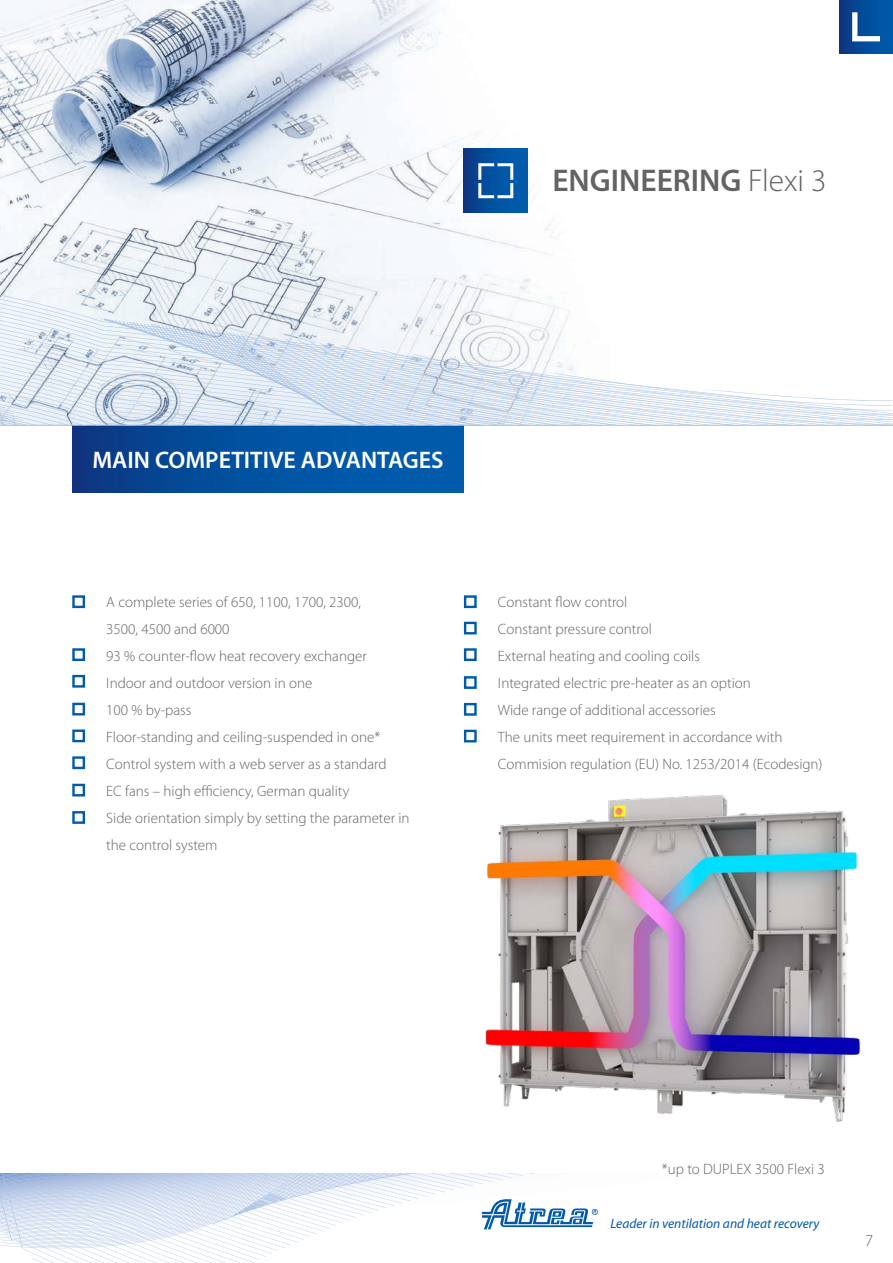
<style>
.page{position:relative;width:893px;height:1263px;background:#fff}
.page>*{position:absolute;margin:0;border:0;box-sizing:border-box;transform-origin:0 0}
.t1{font:600 31.5px "Myriad Pro";color:#636366}
.t2{font:600 24px "Myriad Pro";color:#fff}
.t3{font:300 16.5px "Myriad Pro";color:#636366}
.t4{font:300 15px/27px "Myriad Pro";color:#636366}
.t5{font:italic 13.5px "Myriad Pro";color:#015aaa}
.s1{font-weight:300}
</style>
<div class="page">
<img style="left:0;top:0;width:551px;height:228px">
<img style="left:486px;top:795px;width:375px;height:327px">
<svg style="left:0;top:1174px;width:598px;height:89px"></svg>
<div style="left:72px;top:425px;width:392px;height:68px;background:linear-gradient(to right,#093c88,#0062b3)"></div>
<div style="left:464px;top:149px;width:64px;height:64px;background:linear-gradient(to right,#093d89,#0061b2)"></div>
<svg style="left:478px;top:163px;width:35px;height:35px"></svg>
<div style="left:839px;top:0;width:54px;height:54px;background:linear-gradient(to right,#0c3882,#005dad)"></div>
<svg style="left:852px;top:12px;width:28px;height:29px"></svg>
<div style="left:72px;top:595px;width:13px;height:13px;border:2px solid #015aaa"></div>
<div style="left:72px;top:675px;width:13px;height:13px;border:2px solid #015aaa"></div>
<div style="left:72px;top:703px;width:13px;height:12px;border:2px solid #015aaa"></div>
<div style="left:72px;top:729px;width:13px;height:13px;border:2px solid #015aaa"></div>
<div style="left:72px;top:756px;width:13px;height:13px;border:2px solid #015aaa"></div>
<div style="left:72px;top:784px;width:13px;height:12px;border:2px solid #015aaa"></div>
<div style="left:72px;top:811px;width:13px;height:13px;border:2px solid #015aaa"></div>
<div style="left:72px;top:648px;width:13px;height:13px;border:2px solid #015aaa"></div>
<div style="left:464px;top:595px;width:13px;height:13px;border:2px solid #015aaa"></div>
<div style="left:464px;top:648px;width:13px;height:13px;border:2px solid #015aaa"></div>
<div style="left:464px;top:676px;width:13px;height:13px;border:2px solid #015aaa"></div>
<div style="left:464px;top:703px;width:13px;height:13px;border:2px solid #015aaa"></div>
<div style="left:464px;top:730px;width:13px;height:12px;border:2px solid #015aaa"></div>
<div style="left:464px;top:622px;width:13px;height:12px;border:2px solid #015aaa"></div>
<svg style="left:0;top:228px;width:893px;height:198px"></svg>
<p class="t1" style="left:552px;top:163px;width:276px">ENGINEERING <span class="s1">Flexi 3</span></p>
<p class="t2" style="left:93px;top:447px;width:353px">MAIN COMPETITIVE ADVANTAGES</p>
<p class="t4" style="left:106px;top:588px;width:256px">A complete series of 650, 1100, 1700, 2300,</p>
<p class="t4" style="left:106px;top:615px;width:125px">3500, 4500 and 6000</p>
<p class="t4" style="left:106px;top:642px;width:262px">93 % counter-flow heat recovery exchanger</p>
<p class="t4" style="left:106px;top:669px;width:208px">Indoor and outdoor version in one</p>
<p class="t4" style="left:106px;top:696px;width:87px">100 % by-pass</p>
<p class="t4" style="left:106px;top:723px;width:276px">Floor-standing and ceiling-suspended in one*</p>
<p class="t4" style="left:106px;top:750px;width:282px">Control system with a web server as a standard</p>
<p class="t4" style="left:106px;top:777px;width:245px">EC fans – high efficiency, German quality</p>
<p class="t4" style="left:106px;top:804px;width:305px">Side orientation simply by setting the parameter in the control system</p>
<p class="t4" style="left:498px;top:588px;width:131px">Constant flow control</p>
<p class="t4" style="left:498px;top:615px;width:156px">Constant pressure control</p>
<p class="t4" style="left:498px;top:642px;width:203px">External heating and cooling coils</p>
<p class="t4" style="left:498px;top:669px;width:254px">Integrated electric pre-heater as an option</p>
<p class="t4" style="left:498px;top:696px;width:219px">Wide range of additional accessories</p>
<p class="t4" style="left:498px;top:723px;width:326px">The units meet requirement in accordance with<br>Commision regulation (EU) No. 1253/2014 (Ecodesign)</p>
<p class="t4" style="left:662px;top:1155px;width:164px">*up to DUPLEX 3500 Flexi 3</p>
<p class="t5" style="left:611px;top:1216px;width:210px">Leader in ventilation and heat recovery</p>
<p class="t3" style="left:865px;top:1231px;width:10px">7</p>
</div>
